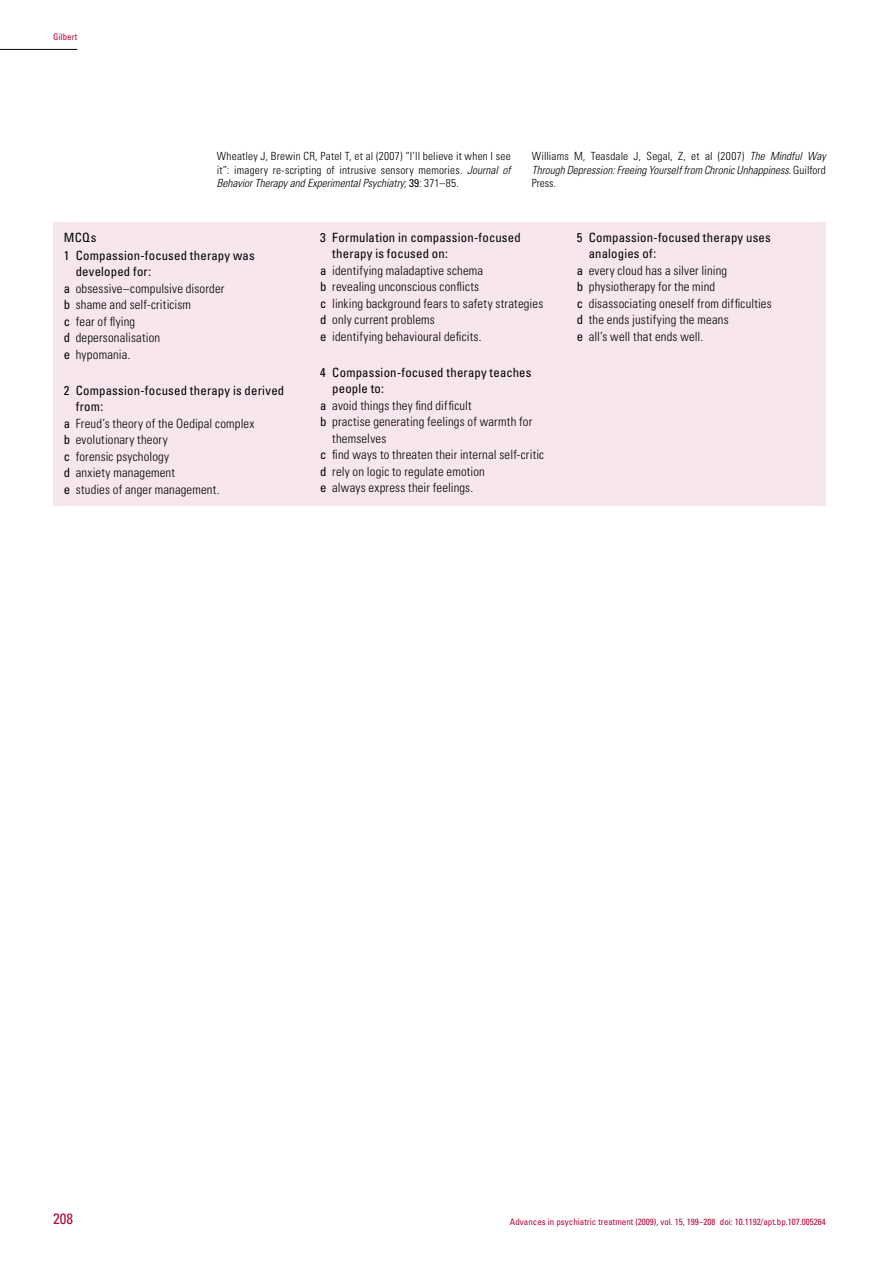
<style>
.page{position:relative;width:893px;height:1263px;background:#fff}
.page>*{position:absolute;margin:0;border:0;box-sizing:border-box;transform-origin:0 0}
.t1{font:condensed 15px "Univers LT Std";color:#b30838}
.t2{font:300 condensed 12.75px/16.5px "Univers LT Std";letter-spacing:.015em;color:#000}
.t3{font:condensed 12.75px/18px "Univers LT Std";letter-spacing:.015em;color:#000}
.t4{font:300 condensed 11.25px/13.5px "Univers LT Std";letter-spacing:.02em;color:#000;text-align:justify}
.t5{font:italic 300 condensed 11.25px/13.5px "Univers LT Std";color:#000;text-align:justify}
.t6{font:condensed 9px "Univers LT Std";color:#b30838}
.s1{font-style:italic}
.s2{font-weight:400}
.s3{font-style:normal}
</style>
<div class="page">
<hr style="left:0;top:49px;width:77px;height:1px;background:#000">
<div style="left:53px;top:222px;width:773px;height:284px;background:#f7e6eb"></div>
<p class="t6" style="left:53px;top:31px;width:25px">Gilbert</p>
<p class="t4" style="left:217px;top:149px;width:295px">Wheatley J, Brewin CR, Patel T, et al (2007) “I’ll believe it when I see it”: imagery re-scripting of intrusive sensory memories. <span class="s1">Journal of Behavior Therapy and Experimental Psychiatry</span>; <span class="s2">39</span>: 371–85.</p>
<p class="t5" style="left:532px;top:150px;width:295px"><span class="s3">Williams M, Teasdale J, Segal, Z, et al (2007)</span> The Mindful Way Through Depression: Freeing Yourself from Chronic Unhappiness<span class="s3">. Guilford Press.</span></p>
<p class="t3" style="left:64px;top:228px;width:192px">MCQs<br>1 Compassion-focused therapy was</p>
<p class="t2" style="left:64px;top:264px;width:162px;text-indent:12px"><span class="s2">developed for:<br>a</span> obsessive–compulsive disorder <span class="s2">b</span> shame and self-criticism<br><span class="s2">c</span> fear of flying<br><span class="s2">d</span> depersonalisation<br><span class="s2">e</span> hypomania.</p>
<p class="t3" style="left:64px;top:381px;width:222px">2 Compassion-focused therapy is derived</p>
<p class="t3" style="left:76px;top:398px;width:29px">from:</p>
<p class="t2" style="left:64px;top:415px;width:192px"><span class="s2">a</span> Freud’s theory of the Oedipal complex</p>
<p class="t2" style="left:64px;top:431px;width:105px"><span class="s2">b</span> evolutionary theory</p>
<p class="t2" style="left:64px;top:448px;width:107px"><span class="s2">c</span> forensic psychology</p>
<p class="t2" style="left:64px;top:464px;width:113px"><span class="s2">d</span> anxiety management</p>
<p class="t2" style="left:64px;top:481px;width:157px"><span class="s2">e</span> studies of anger management.</p>
<p class="t3" style="left:320px;top:228px;width:202px">3 Formulation in compassion-focused</p>
<p class="t3" style="left:332px;top:245px;width:117px">therapy is focused on:</p>
<p class="t2" style="left:320px;top:262px;width:164px"><span class="s2">a</span> identifying maladaptive schema</p>
<p class="t2" style="left:320px;top:278px;width:160px"><span class="s2">b</span> revealing unconscious conflicts</p>
<p class="t2" style="left:320px;top:295px;width:225px"><span class="s2">c</span> linking background fears to safety strategies</p>
<p class="t2" style="left:320px;top:311px;width:116px"><span class="s2">d</span> only current problems</p>
<p class="t2" style="left:320px;top:328px;width:163px"><span class="s2">e</span> identifying behavioural deficits.</p>
<p class="t3" style="left:320px;top:363px;width:213px">4 Compassion-focused therapy teaches</p>
<p class="t3" style="left:332px;top:380px;width:53px">people to:</p>
<p class="t2" style="left:320px;top:397px;width:153px"><span class="s2">a</span> avoid things they find difficult</p>
<p class="t2" style="left:320px;top:413px;width:214px"><span class="s2">b</span> practise generating feelings of warmth for</p>
<p class="t2" style="left:332px;top:430px;width:56px">themselves</p>
<p class="t2" style="left:320px;top:446px;width:225px"><span class="s2">c</span> find ways to threaten their internal self-critic</p>
<p class="t2" style="left:320px;top:463px;width:166px"><span class="s2">d</span> rely on logic to regulate emotion</p>
<p class="t2" style="left:320px;top:479px;width:154px"><span class="s2">e</span> always express their feelings.</p>
<p class="t3" style="left:577px;top:228px;width:196px">5 Compassion-focused therapy uses</p>
<p class="t3" style="left:589px;top:244px;width:69px">analogies of:</p>
<p class="t2" style="left:577px;top:262px;width:152px"><span class="s2">a</span> every cloud has a silver lining</p>
<p class="t2" style="left:577px;top:278px;width:140px"><span class="s2">b</span> physiotherapy for the mind</p>
<p class="t2" style="left:577px;top:295px;width:197px"><span class="s2">c</span> disassociating oneself from difficulties</p>
<p class="t2" style="left:577px;top:311px;width:153px"><span class="s2">d</span> the ends justifying the means</p>
<p class="t2" style="left:577px;top:328px;width:128px"><span class="s2">e</span> all’s well that ends well.</p>
<p class="t1" style="left:53px;top:1209px;width:21px">208</p>
<p class="t6" style="left:510px;top:1216px;width:317px">Advances in psychiatric treatment (2009), vol. 15, 199–208 doi: 10.1192/apt.bp.107.005264</p>
</div>
